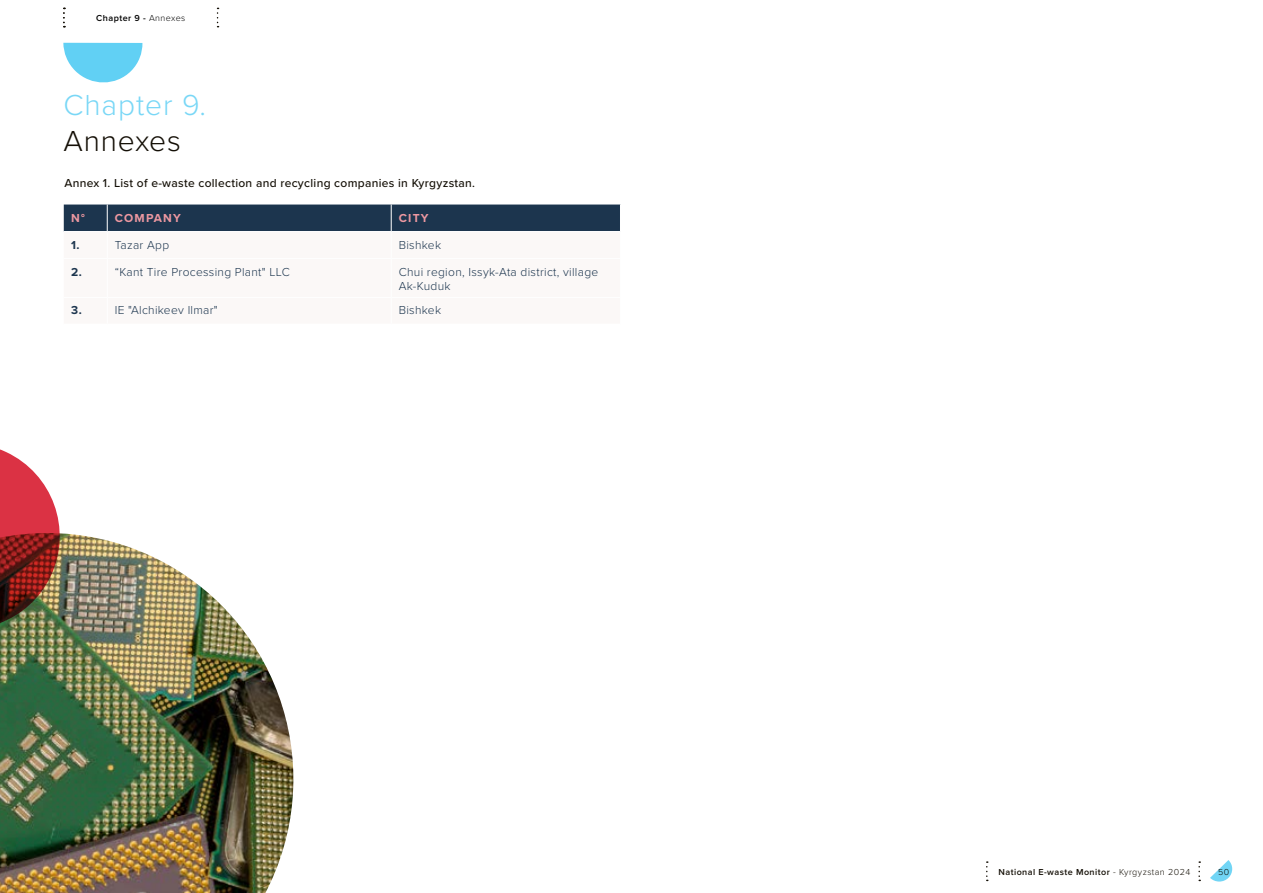
<style>
.page{position:relative;width:1263px;height:893px;background:#fff}
.page>*{position:absolute;margin:0;border:0;box-sizing:border-box;transform-origin:0 0}
.t1{font:300 30px "Proxima Nova";letter-spacing:.03em;color:#79d7f6}
.t2{font:300 30px "Proxima Nova";letter-spacing:.03em;color:#140f06}
.t3{font:300 12px/14.4px "Proxima Nova";letter-spacing:.025em;color:#1c354e}
.t4{font:500 12px "Proxima Nova";letter-spacing:.025em;color:#140f06}
.t5{font:700 12px "Proxima Nova";letter-spacing:.1em;color:#ed98a1}
.t6{font:700 12px "Proxima Nova";color:#1c354e}
.t7{font:600 9px "Proxima Nova";letter-spacing:.05em;color:#140f06}
.t8{font:600 9px "Proxima Nova";letter-spacing:.05em;color:#000}
.t9{font:300 9px "Proxima Nova";color:#140f06}
.s1{font-weight:300}
</style>
<div class="page">
<svg style="left:63px;top:43px;width:80px;height:40px"></svg>
<div style="left:64px;top:205px;width:556px;height:27px;background:#1c354e"></div>
<img style="left:0;top:534px;width:294px;height:359px">
<img style="left:0;top:449px;width:73px;height:174px">
<svg style="left:1210px;top:860px;width:22px;height:21px"></svg>
<svg style="left:986px;top:861px;width:2px;height:20px"></svg>
<svg style="left:1198px;top:861px;width:2px;height:20px"></svg>
<svg style="left:63px;top:8px;width:2px;height:19px"></svg>
<svg style="left:217px;top:8px;width:2px;height:19px"></svg>
<p class="t8" style="left:96px;top:11px;width:91px">Chapter 9 - <span class="s1">Annexes</span></p>
<h1 class="t1" style="left:63px;top:82px;width:144px">Chapter 9.</h1>
<h1 class="t2" style="left:63px;top:118px;width:119px">Annexes</h1>
<p class="t4" style="left:64px;top:174px;width:412px">Annex 1. List of e-waste collection and recycling companies in Kyrgyzstan.</p>
<p class="t5" style="left:71px;top:209px;width:15px">N°</p>
<p class="t5" style="left:115px;top:209px;width:68px">COMPANY</p>
<p class="t5" style="left:399px;top:209px;width:31px">CITY</p>
<p class="t6" style="left:71px;top:236px;width:10px">1.</p>
<p class="t3" style="left:115px;top:237px;width:56px">Tazar App</p>
<p class="t3" style="left:399px;top:237px;width:44px">Bishkek</p>
<p class="t6" style="left:71px;top:263px;width:12px">2.</p>
<p class="t3" style="left:115px;top:264px;width:176px">“Kant Tire Processing Plant" LLC</p>
<p class="t3" style="left:399px;top:264px;width:201px">Chui region, Issyk-Ata district, village<br>Ak-Kuduk</p>
<p class="t6" style="left:71px;top:301px;width:12px">3.</p>
<p class="t3" style="left:115px;top:303px;width:104px">IE "Alchikeev Ilmar"</p>
<p class="t3" style="left:399px;top:303px;width:44px">Bishkek</p>
<p class="t7" style="left:998px;top:865px;width:193px">National E-waste Monitor <span class="s1">- Kyrgyzstan 2024</span></p>
<p class="t9" style="left:1218px;top:865px;width:13px">50</p>
</div>
